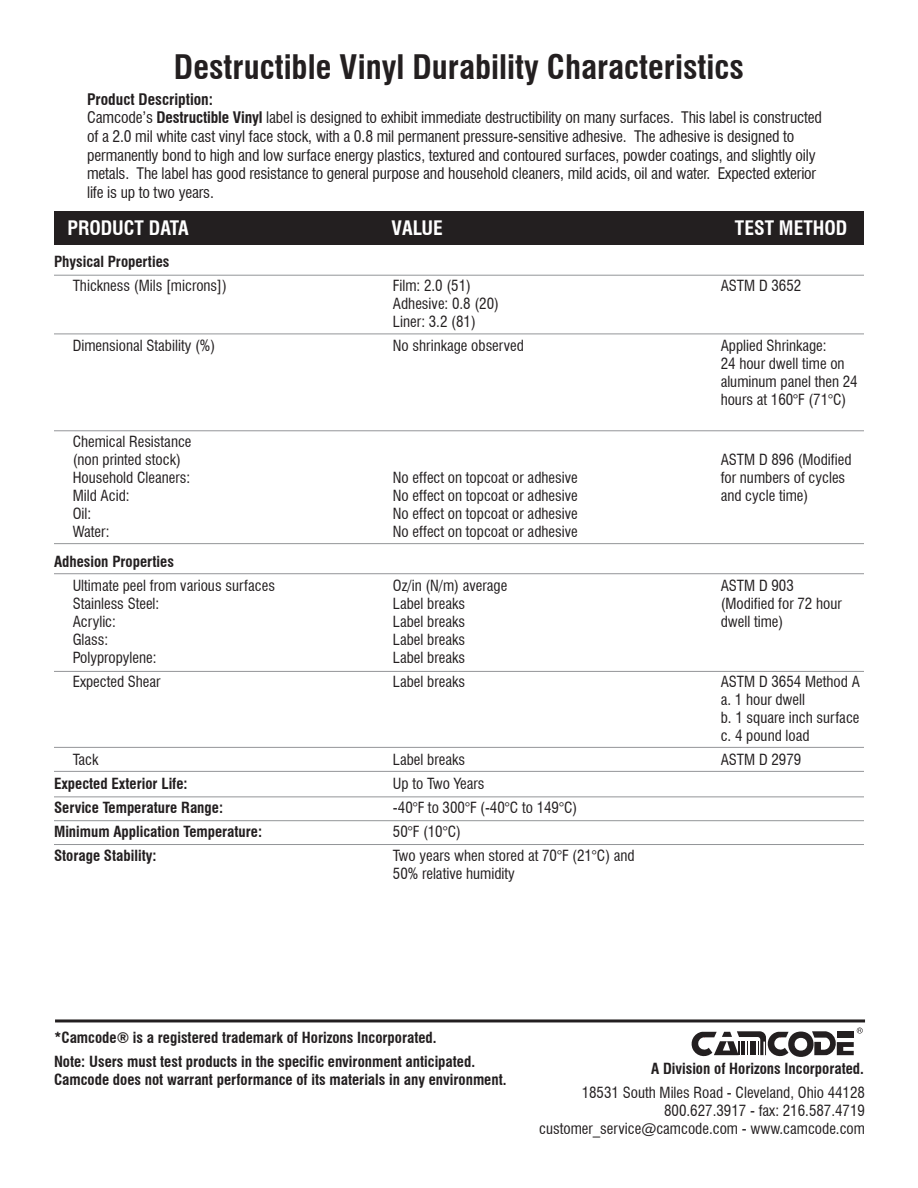
<style>
.page{position:relative;width:918px;height:1188px;background:#fff}
.page>*{position:absolute;margin:0;border:0;box-sizing:border-box;transform-origin:0 0}
.t1{font:700 condensed 33px "Swiss 721 BT";color:#231f20}
.t2{font:700 condensed 19.5px "Swiss 721 BT";color:#fff}
.t3{font:condensed 15.6px/18.8px "Swiss 721 BT";letter-spacing:-.01em;color:#231f20}
.t4{font:700 condensed 15.6px "Swiss 721 BT";color:#231f20}
.t5{font:condensed 15px "Swiss 721 BT";color:#231f20}
.t6{font:700 condensed 15px "Swiss 721 BT";color:#231f20}
.s1{font-weight:700}
</style>
<div class="page">
<div style="left:54px;top:211px;width:810px;height:34px;background:#231f20"></div>
<hr style="left:54px;top:275px;width:810px;height:1px;background:#939598">
<hr style="left:54px;top:334px;width:810px;height:1px;background:#939598">
<hr style="left:54px;top:430px;width:810px;height:1px;background:#939598">
<hr style="left:54px;top:543px;width:810px;height:1px;background:#939598">
<hr style="left:54px;top:573px;width:810px;height:1px;background:#939598">
<hr style="left:54px;top:671px;width:810px;height:1px;background:#939598">
<hr style="left:54px;top:747px;width:810px;height:1px;background:#939598">
<hr style="left:54px;top:771px;width:810px;height:1px;background:#939598">
<hr style="left:54px;top:796px;width:810px;height:1px;background:#939598">
<hr style="left:54px;top:820px;width:810px;height:1px;background:#939598">
<hr style="left:54px;top:844px;width:810px;height:1px;background:#939598">
<svg style="left:692px;top:1028px;width:171px;height:29px"></svg>
<hr style="left:55px;top:1019px;width:810px;height:3px;background:#231f20">
<p class="t1" style="left:174px;top:47px;width:572px">Destructible Vinyl Durability Characteristics</p>
<p class="t4" style="left:87px;top:90px;width:128px">Product Description:</p>
<p class="t3" style="left:87px;top:108px;width:736px">Camcode’s <span class="s1">Destructible Vinyl</span> label is designed to exhibit immediate destructibility on many surfaces. This label is constructed of a 2.0 mil white cast vinyl face stock, with a 0.8 mil permanent pressure-sensitive adhesive. The adhesive is designed to permanently bond to high and low surface energy plastics, textured and contoured surfaces, powder coatings, and slightly oily metals. The label has good resistance to general purpose and household cleaners, mild acids, oil and water. Expected exterior life is up to two years.</p>
<p class="t2" style="left:68px;top:216px;width:123px">PRODUCT DATA</p>
<p class="t2" style="left:391px;top:216px;width:53px">VALUE</p>
<p class="t2" style="left:735px;top:216px;width:114px">TEST METHOD</p>
<p class="t6" style="left:54px;top:253px;width:117px">Physical Properties</p>
<p class="t5" style="left:73px;top:277px;width:156px">Thickness (Mils [microns])</p>
<p class="t5" style="left:393px;top:277px;width:80px">Film: 2.0 (51)</p>
<p class="t5" style="left:721px;top:277px;width:82px">ASTM D 3652</p>
<p class="t5" style="left:393px;top:295px;width:108px">Adhesive: 0.8 (20)</p>
<p class="t5" style="left:393px;top:313px;width:84px">Liner: 3.2 (81)</p>
<p class="t5" style="left:73px;top:337px;width:144px">Dimensional Stability (%)</p>
<p class="t5" style="left:393px;top:337px;width:133px">No shrinkage observed</p>
<p class="t5" style="left:721px;top:337px;width:107px">Applied Shrinkage:</p>
<p class="t5" style="left:721px;top:355px;width:125px">24 hour dwell time on</p>
<p class="t5" style="left:721px;top:373px;width:139px">aluminum panel then 24</p>
<p class="t5" style="left:721px;top:391px;width:127px">hours at 160°F (71°C)</p>
<p class="t5" style="left:73px;top:433px;width:120px">Chemical Resistance</p>
<p class="t5" style="left:73px;top:451px;width:110px">(non printed stock)</p>
<p class="t5" style="left:721px;top:451px;width:132px">ASTM D 896 (Modified</p>
<p class="t5" style="left:73px;top:469px;width:119px">Household Cleaners:</p>
<p class="t5" style="left:393px;top:469px;width:186px">No effect on topcoat or adhesive</p>
<p class="t5" style="left:721px;top:469px;width:126px">for numbers of cycles</p>
<p class="t5" style="left:73px;top:487px;width:58px">Mild Acid:</p>
<p class="t5" style="left:393px;top:487px;width:186px">No effect on topcoat or adhesive</p>
<p class="t5" style="left:721px;top:487px;width:89px">and cycle time)</p>
<p class="t5" style="left:73px;top:505px;width:20px">Oil:</p>
<p class="t5" style="left:393px;top:505px;width:186px">No effect on topcoat or adhesive</p>
<p class="t5" style="left:73px;top:523px;width:38px">Water:</p>
<p class="t5" style="left:393px;top:523px;width:186px">No effect on topcoat or adhesive</p>
<p class="t6" style="left:54px;top:553px;width:121px">Adhesion Properties</p>
<p class="t5" style="left:73px;top:577px;width:204px">Ultimate peel from various surfaces</p>
<p class="t5" style="left:393px;top:577px;width:116px">Oz/in (N/m) average</p>
<p class="t5" style="left:721px;top:577px;width:75px">ASTM D 903</p>
<p class="t5" style="left:73px;top:595px;width:88px">Stainless Steel:</p>
<p class="t5" style="left:393px;top:595px;width:74px">Label breaks</p>
<p class="t5" style="left:721px;top:595px;width:123px">(Modified for 72 hour</p>
<p class="t5" style="left:73px;top:613px;width:45px">Acrylic:</p>
<p class="t5" style="left:393px;top:613px;width:74px">Label breaks</p>
<p class="t5" style="left:721px;top:613px;width:64px">dwell time)</p>
<p class="t5" style="left:73px;top:631px;width:37px">Glass:</p>
<p class="t5" style="left:393px;top:631px;width:74px">Label breaks</p>
<p class="t5" style="left:73px;top:649px;width:85px">Polypropylene:</p>
<p class="t5" style="left:393px;top:649px;width:74px">Label breaks</p>
<p class="t5" style="left:73px;top:673px;width:89px">Expected Shear</p>
<p class="t5" style="left:393px;top:673px;width:74px">Label breaks</p>
<p class="t5" style="left:721px;top:673px;width:141px">ASTM D 3654 Method A</p>
<p class="t5" style="left:721px;top:691px;width:86px">a. 1 hour dwell</p>
<p class="t5" style="left:721px;top:709px;width:140px">b. 1 square inch surface</p>
<p class="t5" style="left:721px;top:727px;width:90px">c. 4 pound load</p>
<p class="t5" style="left:73px;top:751px;width:27px">Tack</p>
<p class="t5" style="left:393px;top:751px;width:74px">Label breaks</p>
<p class="t5" style="left:721px;top:751px;width:82px">ASTM D 2979</p>
<p class="t6" style="left:54px;top:775px;width:135px">Expected Exterior Life:</p>
<p class="t5" style="left:393px;top:775px;width:93px">Up to Two Years</p>
<p class="t6" style="left:54px;top:799px;width:171px">Service Temperature Range:</p>
<p class="t5" style="left:393px;top:799px;width:186px">-40°F to 300°F (-40°C to 149°C)</p>
<p class="t6" style="left:54px;top:823px;width:210px">Minimum Application Temperature:</p>
<p class="t5" style="left:393px;top:823px;width:70px">50°F (10°C)</p>
<p class="t6" style="left:54px;top:847px;width:104px">Storage Stability:</p>
<p class="t5" style="left:393px;top:847px;width:243px">Two years when stored at 70°F (21°C) and</p>
<p class="t5" style="left:393px;top:865px;width:123px">50% relative humidity</p>
<p class="t6" style="left:54px;top:1029px;width:384px">*Camcode® is a registered trademark of Horizons Incorporated.</p>
<p class="t6" style="left:54px;top:1053px;width:423px">Note: Users must test products in the specific environment anticipated.</p>
<p class="t6" style="left:54px;top:1071px;width:454px">Camcode does not warrant performance of its materials in any environment.</p>
<p class="t6" style="left:651px;top:1060px;width:214px">A Division of Horizons Incorporated.</p>
<p class="t5" style="left:582px;top:1083px;width:285px">18531 South Miles Road - Cleveland, Ohio 44128</p>
<p class="t5" style="left:664px;top:1101px;width:202px">800.627.3917 - fax: 216.587.4719</p>
<p class="t5" style="left:539px;top:1119px;width:327px">customer_service@camcode.com - www.camcode.com</p>
</div>
